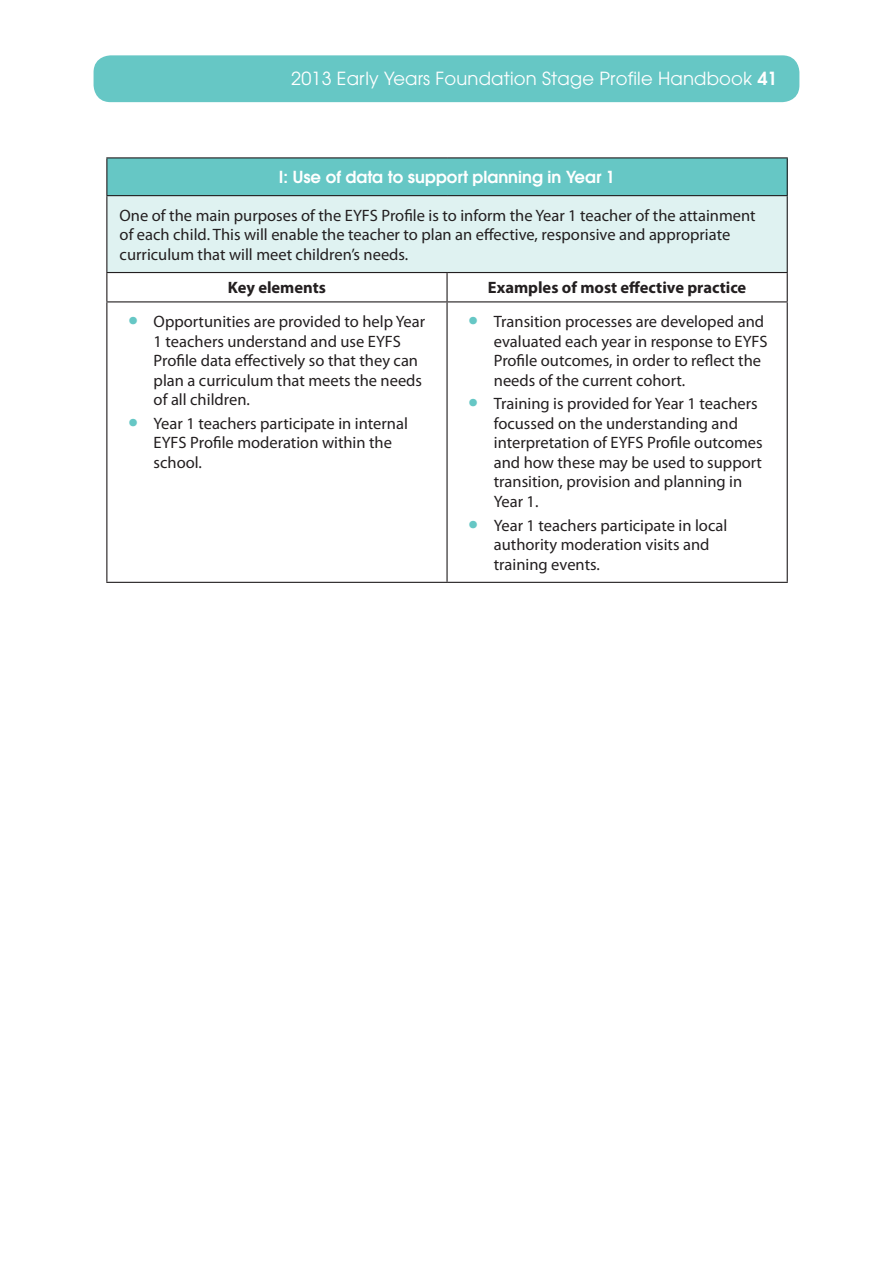
<style>
.page{position:relative;width:893px;height:1263px;background:#fff}
.page>*{position:absolute;margin:0;border:0;box-sizing:border-box;transform-origin:0 0}
.t1{font:18px "ITC Avant Garde Std";letter-spacing:.01em;color:#fff}
.t2{font:16.5px/19.5px "Myriad Pro";color:#231f20}
.t3{font:700 16.5px "Myriad Pro";color:#231f20}
.t4{font:600 16.5px "ITC Avant Garde Std";color:#fff}
.s1{font-weight:600}
.s2{font-size:36px;color:#66c7c5}
</style>
<div class="page">
<div style="left:94px;top:55px;width:705px;height:47px;background:#66c7c5;border-radius:17px"></div>
<div style="left:107px;top:158px;width:680px;height:38px;background:#66c7c5"></div>
<div style="left:107px;top:196px;width:680px;height:76px;background:#dff2f1"></div>
<hr style="left:106px;top:157px;width:341px;height:1px;background:#231f20">
<hr style="left:106px;top:158px;width:1px;height:37px;background:#231f20">
<hr style="left:447px;top:157px;width:341px;height:1px;background:#231f20">
<hr style="left:787px;top:158px;width:1px;height:37px;background:#231f20">
<hr style="left:106px;top:195px;width:341px;height:1px;background:#231f20">
<hr style="left:106px;top:196px;width:1px;height:76px;background:#231f20">
<hr style="left:447px;top:195px;width:341px;height:1px;background:#231f20">
<hr style="left:787px;top:196px;width:1px;height:76px;background:#231f20">
<hr style="left:106px;top:272px;width:341px;height:1px;background:#231f20">
<svg style="left:106px;top:273px;width:1px;height:28px"></svg>
<hr style="left:447px;top:272px;width:341px;height:1px;background:#231f20">
<hr style="left:446px;top:273px;width:2px;height:28px;background:#231f20">
<svg style="left:787px;top:273px;width:1px;height:28px"></svg>
<hr style="left:106px;top:301px;width:341px;height:1px;background:#231f20">
<hr style="left:106px;top:302px;width:1px;height:280px;background:#231f20">
<hr style="left:447px;top:301px;width:341px;height:1px;background:#231f20">
<hr style="left:446px;top:302px;width:2px;height:280px;background:#231f20">
<hr style="left:787px;top:302px;width:1px;height:280px;background:#231f20">
<hr style="left:106px;top:582px;width:341px;height:1px;background:#231f20">
<hr style="left:447px;top:582px;width:341px;height:1px;background:#231f20">
<p class="t1" style="left:291px;top:68px;width:488px">2013 Early Years Foundation Stage Profile Handbook <span class="s1">41</span></p>
<p class="t4" style="left:279px;top:166px;width:338px">I: Use of data to support planning in Year 1</p>
<p class="t2" style="left:120px;top:205px;width:637px">One of the main purposes of the EYFS Profile is to inform the Year 1 teacher of the attainment of each child. This will enable the teacher to plan an effective, responsive and appropriate curriculum that will meet children’s needs.</p>
<p class="t3" style="left:228px;top:277px;width:100px">Key elements</p>
<p class="t3" style="left:488px;top:277px;width:260px">Examples of most effective practice</p>
<p class="t2" style="left:128px;top:311px;width:299px"><span class="s2">•</span> Opportunities are provided to help Year</p>
<p class="t2" style="left:468px;top:311px;width:297px"><span class="s2">•</span> Transition processes are developed and</p>
<p class="t2" style="left:154px;top:331px;width:249px">1 teachers understand and use EYFS</p>
<p class="t2" style="left:494px;top:331px;width:275px">evaluated each year in response to EYFS</p>
<p class="t2" style="left:154px;top:350px;width:266px">Profile data effectively so that they can</p>
<p class="t2" style="left:494px;top:350px;width:269px">Profile outcomes, in order to reflect the</p>
<p class="t2" style="left:154px;top:370px;width:270px">plan a curriculum that meets the needs of all children.</p>
<p class="t2" style="left:128px;top:413px;width:281px"><span class="s2">•</span> Year 1 teachers participate in internal</p>
<p class="t2" style="left:494px;top:370px;width:193px">needs of the current cohort.</p>
<p class="t2" style="left:468px;top:394px;width:291px;text-align:center"><span class="s2">•</span> Training is provided for Year 1 teachers focussed on the understanding and</p>
<p class="t2" style="left:154px;top:433px;width:240px">EYFS Profile moderation within the</p>
<p class="t2" style="left:494px;top:433px;width:270px">interpretation of EYFS Profile outcomes</p>
<p class="t2" style="left:154px;top:452px;width:50px">school.</p>
<p class="t2" style="left:494px;top:452px;width:270px">and how these may be used to support transition, provision and planning in<br>Year 1.</p>
<p class="t2" style="left:494px;top:515px;width:235px;text-indent:-26px"><span class="s2">•</span> Year 1 teachers participate in local authority moderation visits and training events.</p>
</div>
